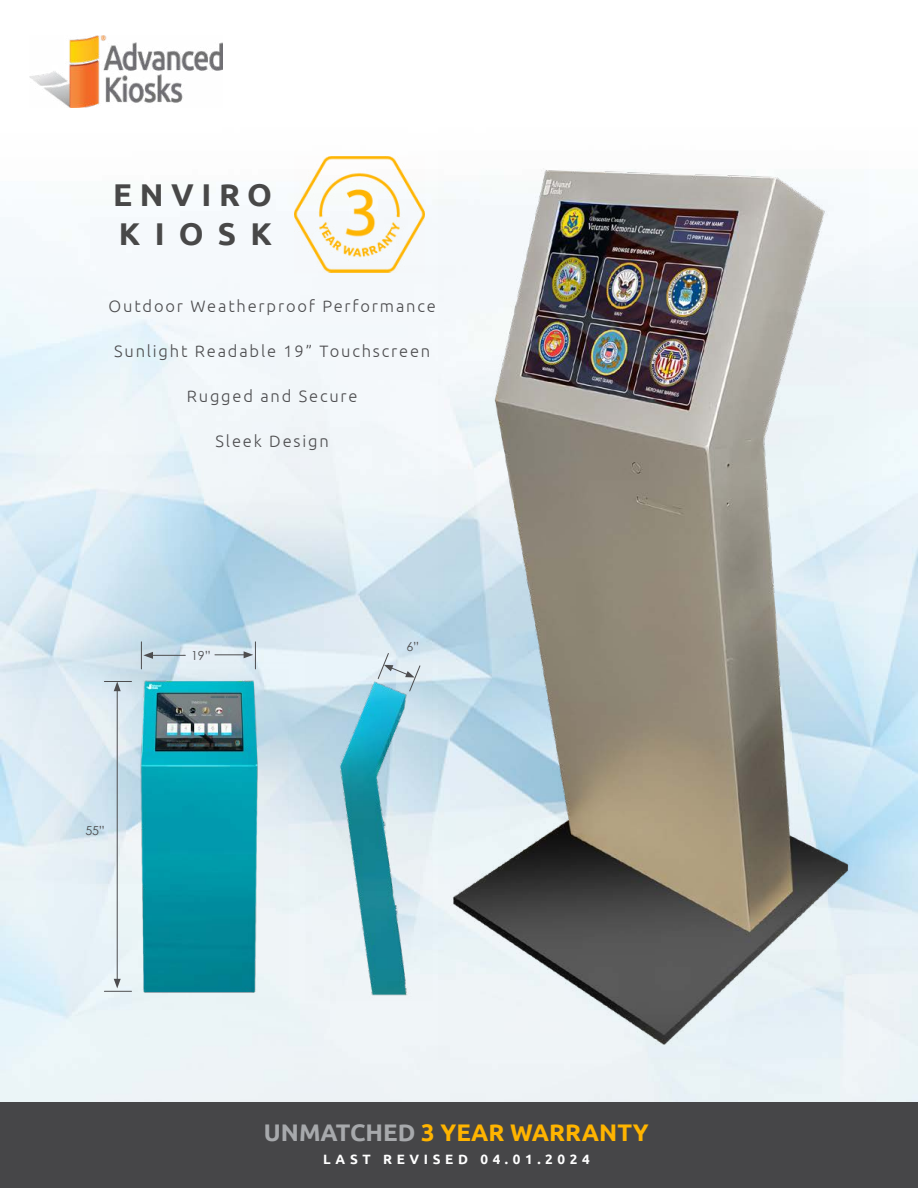
<style>
.page{position:relative;width:918px;height:1188px;background:#fff}
.page>*{position:absolute;margin:0;border:0;box-sizing:border-box;transform-origin:0 0}
.t1{font:700 31.5px/39px "Ubuntu";letter-spacing:.24em;color:#484848}
.t2{font:700 24px "Ubuntu";color:#ffb400}
.t3{font:300 16.5px "Ubuntu";letter-spacing:.11em;color:#4d4d4f}
.t4{font:700 13.5px "Ubuntu";letter-spacing:.34em;color:#fff}
.t5{font:12.45px "Century Gothic";color:#4d4d4f}
.s1{color:#a7a9ac}
</style>
<div class="page">
<img style="left:0;top:35px;width:918px;height:1068px">
<img style="left:439px;top:151px;width:430px;height:908px">
<img style="left:112px;top:662px;width:176px;height:347px">
<img style="left:294px;top:149px;width:131px;height:131px">
<hr style="left:117px;top:689px;width:1px;height:292px;background:#4d4d4f">
<svg style="left:104px;top:681px;width:28px;height:10px"></svg>
<svg style="left:104px;top:979px;width:28px;height:13px"></svg>
<hr style="left:151px;top:655px;width:34px;height:1px;background:#4d4d4f">
<hr style="left:215px;top:654px;width:31px;height:1px;background:#4d4d4f">
<svg style="left:141px;top:642px;width:12px;height:27px"></svg>
<svg style="left:244px;top:642px;width:12px;height:27px"></svg>
<img style="left:306px;top:657px;width:127px;height:344px">
<svg style="left:377px;top:652px;width:44px;height:40px;background:#c4dae3"></svg>
<div style="left:0;top:1103px;width:918px;height:85px;background:#464648"></div>
<img style="left:29px;top:36px;width:194px;height:71px">
<h1 class="t1" style="left:113px;top:175px;width:160px">ENVIRO<br>KIOSK</h1>
<p class="t3" style="left:109px;top:296px;width:329px">Outdoor Weatherproof Performance</p>
<p class="t3" style="left:114px;top:341px;width:318px">Sunlight Readable 19” Touchscreen</p>
<p class="t3" style="left:187px;top:386px;width:172px">Rugged and Secure</p>
<p class="t3" style="left:216px;top:431px;width:115px">Sleek Design</p>
<p class="t5" style="left:85px;top:822px;width:21px">55”</p>
<p class="t5" style="left:191px;top:646px;width:21px">19”</p>
<p class="t5" style="left:406px;top:638px;width:14px">6”</p>
<h2 class="t2" style="left:264px;top:1118px;width:386px"><span class="s1">UNMATCHED</span> 3 YEAR WARRANTY</h2>
<p class="t4" style="left:323px;top:1151px;width:268px">LAST REVISED 04.01.2024</p>
</div>
